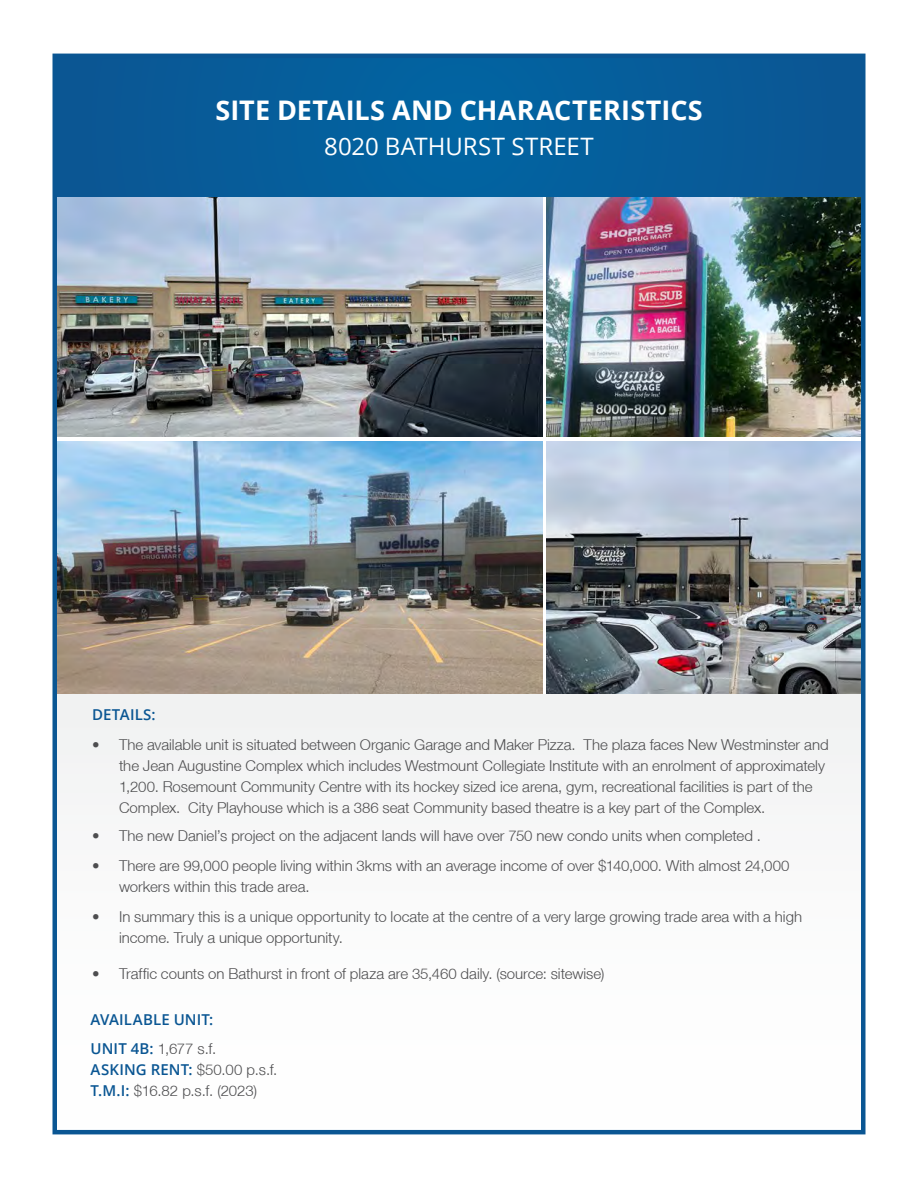
<style>
.page{position:relative;width:918px;height:1188px;background:#fff}
.page>*{position:absolute;margin:0;border:0;box-sizing:border-box;transform-origin:0 0}
.t1{font:700 27px "Open Sans";letter-spacing:.005em;color:#fff}
.t2{font:24px "Open Sans";letter-spacing:.005em;color:#fff}
.t3{font:300 15px/21px "Helvetica Neue LT";color:#4d4d4f}
.t4{font:600 15px "Open Sans";letter-spacing:.005em;color:#0a5693}
.s1{font-family:"Open Sans";font-weight:600;color:#0a5693}
</style>
<div class="page">
<img style="left:57px;top:197px;width:485px;height:240px">
<img style="left:547px;top:197px;width:314px;height:240px">
<img style="left:57px;top:441px;width:485px;height:254px">
<img style="left:547px;top:441px;width:314px;height:254px">
<div style="left:54px;top:695px;width:810px;height:439px;background:#fafafa"></div>
<div style="left:56px;top:57px;width:806px;height:140px;background:#075d9a"></div>
<div style="left:52px;top:54px;width:814px;height:1080px;border:4px solid #0a5693"></div>
<h1 class="t1" style="left:215px;top:91px;width:489px">SITE DETAILS AND CHARACTERISTICS</h1>
<h2 class="t2" style="left:324px;top:129px;width:271px">8020 BATHURST STREET</h2>
<p class="t4" style="left:92px;top:704px;width:65px">DETAILS:</p>
<p class="t3" style="left:119px;top:734px;width:711px;text-indent:-27px">• The available unit is situated between Organic Garage and Maker Pizza. The plaza faces New Westminster and the Jean Augustine Complex which includes Westmount Collegiate Institute with an enrolment of approximately 1,200. Rosemount Community Centre with its hockey sized ice arena, gym, recreational facilities is part of the Complex. City Playhouse which is a 386 seat Community based theatre is a key part of the Complex.</p>
<p class="t3" style="left:92px;top:825px;width:670px">• The new Daniel’s project on the adjacent lands will have over 750 new condo units when completed .</p>
<p class="t3" style="left:119px;top:855px;width:672px;text-indent:-27px">• There are 99,000 people living within 3kms with an average income of over $140,000. With almost 24,000 workers within this trade area.</p>
<p class="t3" style="left:119px;top:906px;width:685px;text-indent:-27px">• In summary this is a unique opportunity to locate at the centre of a very large growing trade area with a high income. Truly a unique opportunity.</p>
<p class="t3" style="left:92px;top:963px;width:514px">• Traffic counts on Bathurst in front of plaza are 35,460 daily. (source: sitewise)</p>
<p class="t4" style="left:91px;top:1009px;width:124px">AVAILABLE UNIT:</p>
<p class="t3" style="left:91px;top:1038px;width:188px"><span class="s1">UNIT 4B:</span> 1,677 s.f.<br><span class="s1">ASKING RENT:</span> $50.00 p.s.f.<br><span class="s1">T.M.I:</span> $16.82 p.s.f. (2023)</p>
</div>
